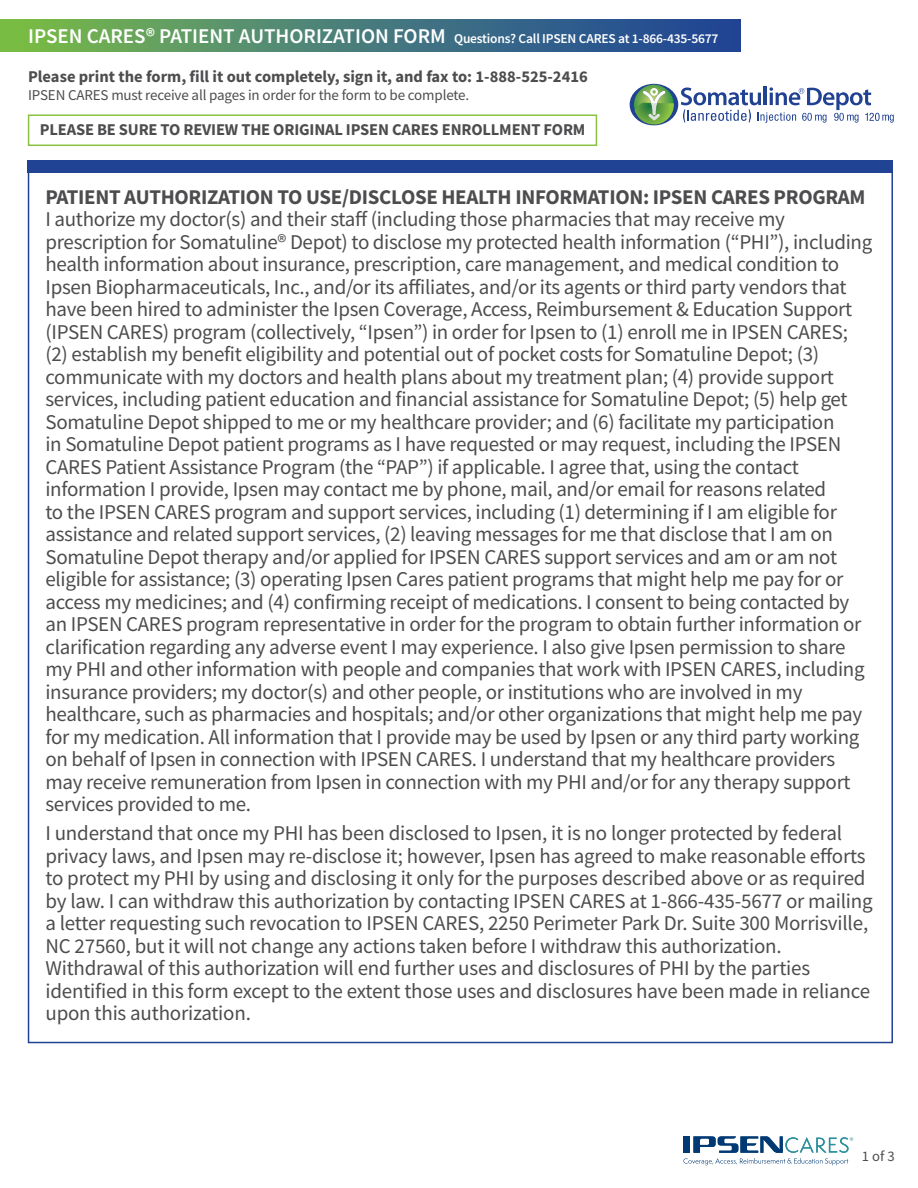
<style>
.page{position:relative;width:918px;height:1188px;background:#fff}
.page>*{position:absolute;margin:0;border:0;box-sizing:border-box;transform-origin:0 0}
.t1{font:21px/22.5px "Source Sans Pro";letter-spacing:-.015em;color:#4d4d4f}
.t2{font:700 21px "Source Sans Pro";letter-spacing:-.015em;color:#4d4d4f}
.t3{font:700 16.5px "Source Sans Pro";letter-spacing:-.01em;color:#4d4d4f}
.t4{font:15px "Source Sans Pro";letter-spacing:-.01em;color:#4d4d4f}
.t5{font:14.7px "Source Sans Pro";color:#4d4d4f}
.t6{font:600 13.5px "Source Sans Pro";letter-spacing:-.015em;color:#fff}
.s1{font-size:21px}
</style>
<div class="page">
<div style="left:28px;top:160px;width:865px;height:13px;background:#214393"></div>
<div style="left:28px;top:114px;width:569px;height:32px;border:2px solid #8bc241"></div>
<svg style="left:683px;top:1136px;width:170px;height:29px"></svg>
<div style="left:0;top:20px;width:741px;height:32px;background:linear-gradient(to right,#78bb4e,#1a3f9f)"></div>
<div style="left:630px;top:84px;width:48px;height:41px;background:#214292;border-radius:50%"></div>
<svg style="left:634px;top:85px;width:40px;height:40px"></svg>
<svg style="left:681px;top:87px;width:213px;height:36px"></svg>
<p class="t6" style="left:28px;top:29px;width:692px"><span class="s1">IPSEN CARES® PATIENT AUTHORIZATION FORM</span> Questions? Call IPSEN CARES at 1-866-435-5677</p>
<p class="t3" style="left:28px;top:65px;width:561px">Please print the form, fill it out completely, sign it, and fax to: 1-888-525-2416</p>
<p class="t4" style="left:28px;top:85px;width:443px">IPSEN CARES must receive all pages in order for the form to be complete.</p>
<p class="t3" style="left:40px;top:118px;width:547px">PLEASE BE SURE TO REVIEW THE ORIGINAL IPSEN CARES ENROLLMENT FORM</p>
<p class="t2" style="left:45px;top:183px;width:822px">PATIENT AUTHORIZATION TO USE/DISCLOSE HEALTH INFORMATION: IPSEN CARES PROGRAM</p>
<p class="t1" style="left:45px;top:208px;width:828px">I authorize my doctor(s) and their staff (including those pharmacies that may receive my prescription for Somatuline® Depot) to disclose my protected health information (“PHI”), including health information about insurance, prescription, care management, and medical condition to Ipsen Biopharmaceuticals, Inc., and/or its affiliates, and/or its agents or third party vendors that have been hired to administer the Ipsen Coverage, Access, Reimbursement &amp; Education Support (IPSEN CARES) program (collectively, “Ipsen”) in order for Ipsen to (1) enroll me in IPSEN CARES; (2) establish my benefit eligibility and potential out of pocket costs for Somatuline Depot; (3) communicate with my doctors and health plans about my treatment plan; (4) provide support services, including patient education and financial assistance for Somatuline Depot; (5) help get Somatuline Depot shipped to me or my healthcare provider; and (6) facilitate my participation<br>in Somatuline Depot patient programs as I have requested or may request, including the IPSEN CARES Patient Assistance Program (the “PAP”) if applicable. I agree that, using the contact information I provide, Ipsen may contact me by phone, mail, and/or email for reasons related<br>to the IPSEN CARES program and support services, including (1) determining if I am eligible for assistance and related support services, (2) leaving messages for me that disclose that I am on Somatuline Depot therapy and/or applied for IPSEN CARES support services and am or am not eligible for assistance; (3) operating Ipsen Cares patient programs that might help me pay for or access my medicines; and (4) confirming receipt of medications. I consent to being contacted by an IPSEN CARES program representative in order for the program to obtain further information or clarification regarding any adverse event I may experience. I also give Ipsen permission to share my PHI and other information with people and companies that work with IPSEN CARES, including insurance providers; my doctor(s) and other people, or institutions who are involved in my healthcare, such as pharmacies and hospitals; and/or other organizations that might help me pay for my medication. All information that I provide may be used by Ipsen or any third party working on behalf of Ipsen in connection with IPSEN CARES. I understand that my healthcare providers may receive remuneration from Ipsen in connection with my PHI and/or for any therapy support services provided to me.</p>
<p class="t1" style="left:45px;top:822px;width:829px">I understand that once my PHI has been disclosed to Ipsen, it is no longer protected by federal privacy laws, and Ipsen may re-disclose it; however, Ipsen has agreed to make reasonable efforts to protect my PHI by using and disclosing it only for the purposes described above or as required by law. I can withdraw this authorization by contacting IPSEN CARES at 1-866-435-5677 or mailing a letter requesting such revocation to IPSEN CARES, 2250 Perimeter Park Dr. Suite 300 Morrisville, NC 27560, but it will not change any actions taken before I withdraw this authorization.<br>Withdrawal of this authorization will end further uses and disclosures of PHI by the parties identified in this form except to the extent those uses and disclosures have been made in reliance upon this authorization.</p>
<p class="t5" style="left:862px;top:1147px;width:34px">1 of 3</p>
</div>
